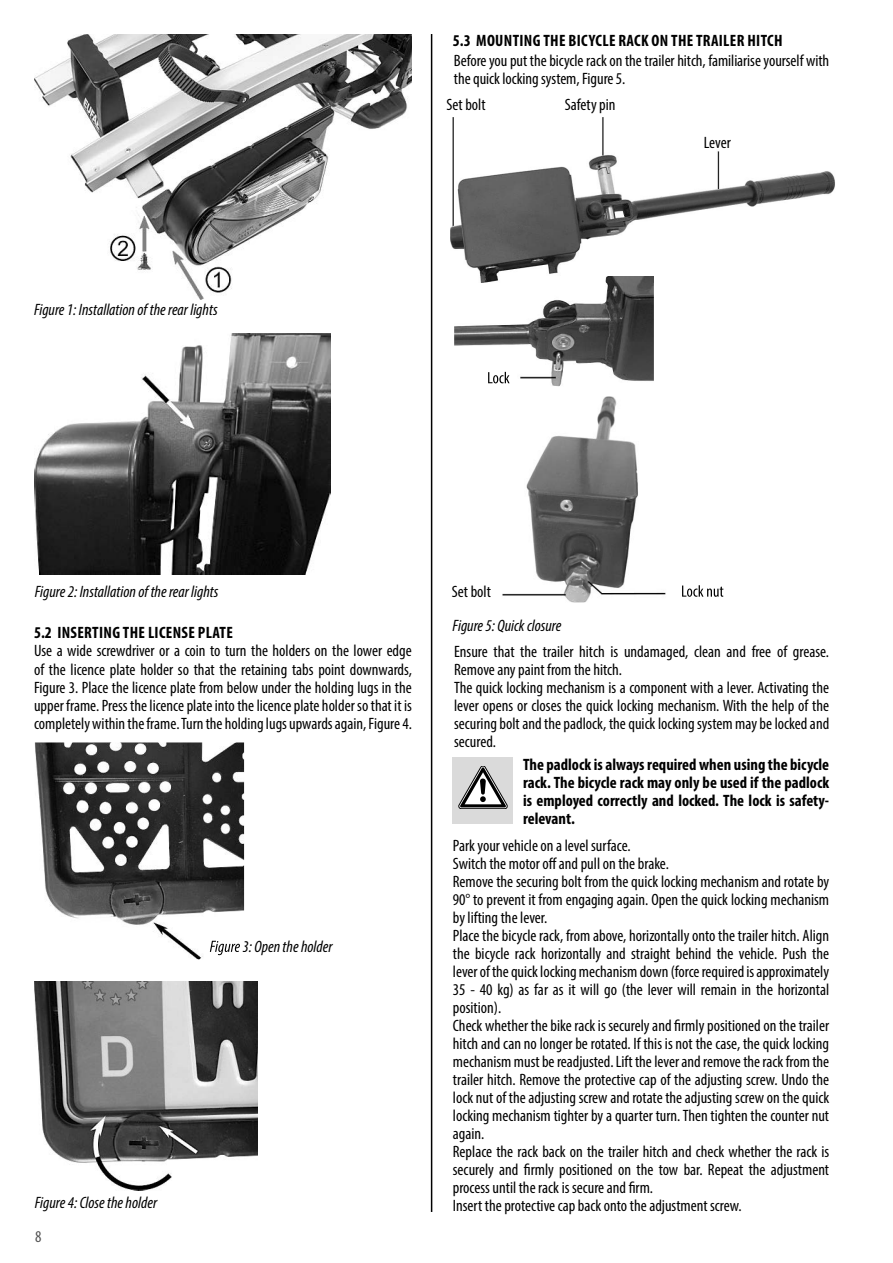
<style>
.page{position:relative;width:893px;height:1263px;background:#fff}
.page>*{position:absolute;margin:0;border:0;box-sizing:border-box;transform-origin:0 0}
.t1{font:condensed 16.5px/18px "Myriad Pro";color:#000}
.t2{font:700 condensed 16.5px/18px "Myriad Pro";letter-spacing:.02em;color:#000;text-align:justify}
.t3{font:italic condensed 16.5px "Myriad Pro";color:#000}
.t4{font:condensed 16.5px "Myriad Pro";color:#515151}
</style>
<div class="page">
<hr style="left:431px;top:34px;width:1px;height:1178px;background:#000">
<img style="left:34px;top:34px;width:378px;height:265px">
<img style="left:35px;top:333px;width:295px;height:241px">
<img style="left:35px;top:742px;width:209px;height:217px">
<img style="left:210px;top:940px;width:34px;height:15px">
<img style="left:34px;top:981px;width:224px;height:209px">
<img style="left:502px;top:396px;width:222px;height:206px">
<img style="left:682px;top:585px;width:41px;height:12px">
<img style="left:454px;top:283px;width:200px;height:103px">
<img style="left:488px;top:372px;width:22px;height:11px">
<img style="left:450px;top:117px;width:385px;height:166px">
<div style="left:453px;top:757px;width:60px;height:67px;background:#dadada"></div>
<svg style="left:459px;top:766px;width:48px;height:43px"></svg>
<p class="t3" style="left:34px;top:300px;width:185px">Figure 1: Installation of the rear lights</p>
<p class="t2" style="left:453px;top:32px;width:331px">5.3 MOUNTING THE BICYCLE RACK ON THE TRAILER HITCH</p>
<p class="t1" style="left:454px;top:51px;width:377px">Before you put the bicycle rack on the trailer hitch, familiarise yourself with the quick locking system, Figure 5.</p>
<p class="t1" style="left:446px;top:96px;width:41px">Set bolt</p>
<p class="t1" style="left:565px;top:96px;width:52px">Safety pin</p>
<p class="t1" style="left:704px;top:134px;width:28px">Lever</p>
<p class="t3" style="left:35px;top:581px;width:185px">Figure 2: Installation of the rear lights</p>
<p class="t2" style="left:34px;top:623px;width:200px">5.2 INSERTING THE LICENSE PLATE</p>
<p class="t1" style="left:34px;top:642px;width:379px;text-align:justify">Use a wide screwdriver or a coin to turn the holders on the lower edge of the licence plate holder so that the retaining tabs point downwards, Figure 3. Place the licence plate from below under the holding lugs in the upper frame. Press the licence plate into the licence plate holder so that it is completely within the frame. Turn the holding lugs upwards again, Figure 4.</p>
<p class="t3" style="left:210px;top:936px;width:124px">Figure 3: Open the holder</p>
<p class="t3" style="left:35px;top:1192px;width:124px">Figure 4: Close the holder</p>
<p class="t4" style="left:35px;top:1226px;width:8px">8</p>
<p class="t1" style="left:452px;top:582px;width:41px">Set bolt</p>
<p class="t3" style="left:453px;top:615px;width:110px">Figure 5: Quick closure</p>
<p class="t1" style="left:454px;top:642px;width:377px">Ensure that the trailer hitch is undamaged, clean and free of grease.<br>Remove any paint from the hitch.<br>The quick locking mechanism is a component with a lever. Activating the lever opens or closes the quick locking mechanism. With the help of the securing bolt and the padlock, the quick locking system may be locked and secured.</p>
<p class="t2" style="left:523px;top:755px;width:308px">The padlock is always required when using the bicycle rack. The bicycle rack may only be used if the padlock is employed correctly and locked. The lock is safety&shy;relevant.</p>
<p class="t1" style="left:453px;top:836px;width:378px">Park your vehicle on a level surface.<br>Switch the motor off and pull on the brake.<br>Remove the securing bolt from the quick locking mechanism and rotate by 90° to prevent it from engaging again. Open the quick locking mechanism by lifting the lever.<br>Place the bicycle rack, from above, horizontally onto the trailer hitch. Align the bicycle rack horizontally and straight behind the vehicle. Push the lever of the quick locking mechanism down (force required is approximately 35 - 40 kg) as far as it will go (the lever will remain in the horizontal position).<br>Check whether the bike rack is securely and firmly positioned on the trailer hitch and can no longer be rotated. If this is not the case, the quick locking mechanism must be readjusted. Lift the lever and remove the rack from the trailer hitch. Remove the protective cap of the adjusting screw. Undo the lock nut of the adjusting screw and rotate the adjusting screw on the quick locking mechanism tighter by a quarter turn. Then tighten the counter nut again.<br>Replace the rack back on the trailer hitch and check whether the rack is securely and firmly positioned on the tow bar. Repeat the adjustment process until the rack is secure and firm.<br>Insert the protective cap back onto the adjustment screw.</p>
</div>
